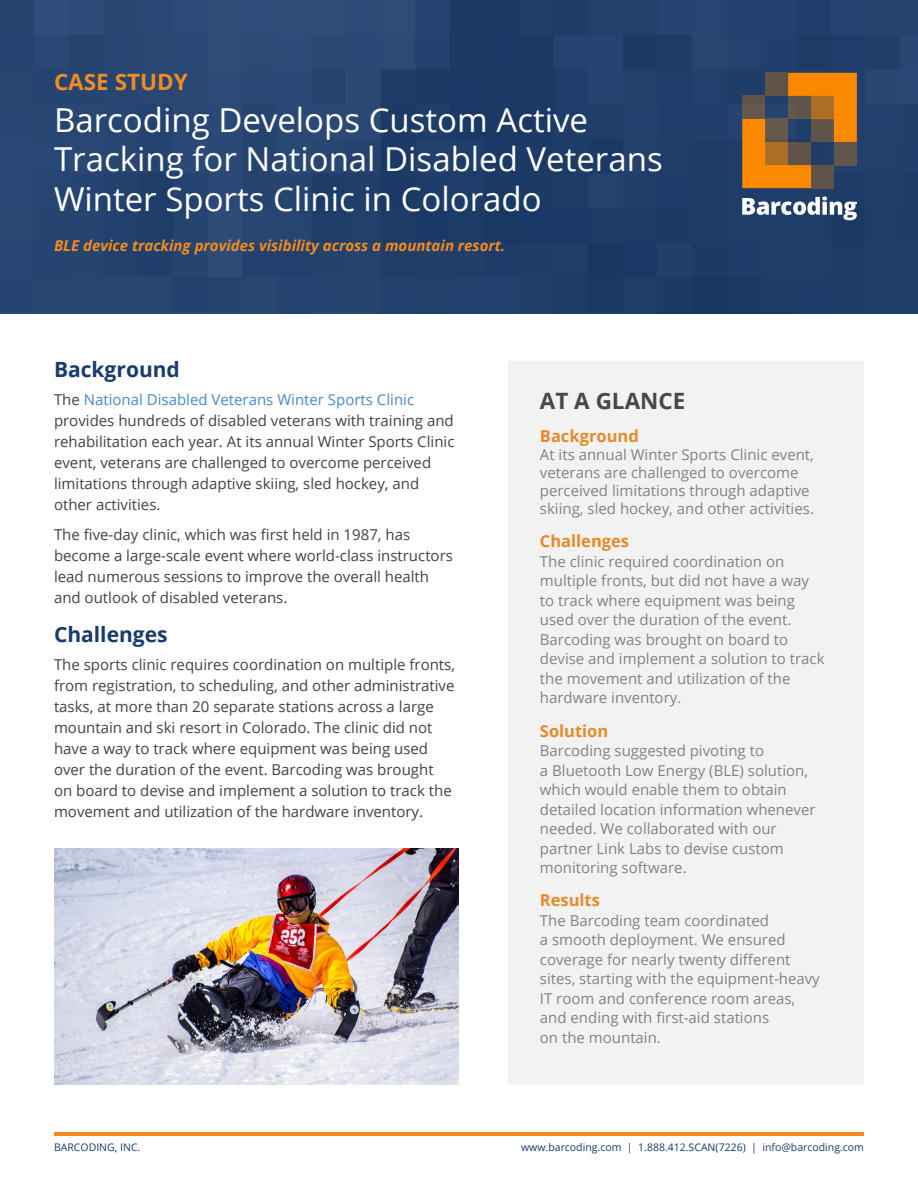
<style>
.page{position:relative;width:918px;height:1188px;background:#fff}
.page>*{position:absolute;margin:0;border:0;box-sizing:border-box;transform-origin:0 0}
.t1{font:33px/39.6px "Open Sans";color:#fff}
.t2{font:700 22.5px "Open Sans";color:#f28b20}
.t3{font:700 22.5px "Open Sans";color:#414243}
.t4{font:700 21px "Open Sans";color:#183b6e}
.t5{font:700 16.5px "Open Sans";color:#f28b20}
.Paragraph_Style_1{font:15px/21px "Open Sans";color:#414243}
.t6{font:15px/19.5px "Open Sans";color:#818285}
.Paragraph_Style_1-2{font:italic 700 15px "Open Sans";color:#f28b20}
.t7{font:10.5px "Open Sans";color:#183b6e}
.s1{color:#468ac9}
</style>
<div class="page">
<div style="left:0;top:0;width:918px;height:313px;background:#22406d"></div>
<svg style="left:742px;top:73px;width:115px;height:115px"></svg>
<div style="left:834px;top:142px;width:23px;height:23px;background:#62554b"></div>
<svg style="left:742px;top:197px;width:115px;height:23px"></svg>
<div style="left:509px;top:361px;width:355px;height:724px;background:#f2f2f3"></div>
<hr style="left:54px;top:1132px;width:810px;height:4px;background:#f28b20">
<img style="left:54px;top:849px;width:405px;height:236px">
<p class="t2" style="left:54px;top:66px;width:135px">CASE STUDY</p>
<p class="t1" style="left:54px;top:99px;width:610px">Barcoding Develops Custom Active<br>Tracking for National Disabled Veterans<br>Winter Sports Clinic in Colorado</p>
<p class="Paragraph_Style_1-2" style="left:54px;top:235px;width:453px">BLE device tracking provides visibility across a mountain resort.</p>
<p class="t4" style="left:54px;top:355px;width:127px">Background</p>
<p class="Paragraph_Style_1" style="left:54px;top:388px;width:402px">The <span class="s1">National Disabled Veterans Winter Sports Clinic </span>provides hundreds of disabled veterans with training and rehabilitation each year. At its annual Winter Sports Clinic event, veterans are challenged to overcome perceived limitations through adaptive skiing, sled hockey, and other activities.</p>
<p class="Paragraph_Style_1" style="left:54px;top:524px;width:400px">The five-day clinic, which was first held in 1987, has become a large-scale event where world-class instructors lead numerous sessions to improve the overall health and outlook of disabled veterans.</p>
<p class="t4" style="left:54px;top:620px;width:115px">Challenges</p>
<p class="Paragraph_Style_1" style="left:54px;top:654px;width:403px">The sports clinic requires coordination on multiple fronts, from registration, to scheduling, and other administrative tasks, at more than 20 separate stations across a large mountain and ski resort in Colorado. The clinic did not have a way to track where equipment was being used over the duration of the event. Barcoding was brought on board to devise and implement a solution to track the movement and utilization of the hardware inventory.</p>
<p class="t3" style="left:540px;top:385px;width:147px">AT A GLANCE</p>
<p class="t5" style="left:540px;top:424px;width:100px">Background</p>
<p class="t6" style="left:540px;top:445px;width:276px;line-height:18px">At its annual Winter Sports Clinic event, veterans are challenged to overcome perceived limitations through adaptive skiing, sled hockey, and other activities.</p>
<p class="t5" style="left:540px;top:530px;width:91px">Challenges</p>
<p class="t6" style="left:540px;top:551px;width:286px">The clinic required coordination on multiple fronts, but did not have a way to track where equipment was being used over the duration of the event.<br>Barcoding was brought on board to devise and implement a solution to track the movement and utilization of the hardware inventory.</p>
<p class="t5" style="left:540px;top:719px;width:70px">Solution</p>
<p class="t6" style="left:540px;top:741px;width:277px">Barcoding suggested pivoting to<br>a Bluetooth Low Energy (BLE) solution, which would enable them to obtain detailed location information whenever needed. We collaborated with our partner Link Labs to devise custom monitoring software.</p>
<p class="t5" style="left:540px;top:889px;width:62px">Results</p>
<p class="t6" style="left:540px;top:910px;width:281px">The Barcoding team coordinated<br>a smooth deployment. We ensured coverage for nearly twenty different sites, starting with the equipment-heavy<br>IT room and conference room areas, and ending with first-aid stations<br>on the mountain.</p>
<p class="t7" style="left:54px;top:1140px;width:88px">BARCODING, INC.</p>
<p class="t7" style="left:521px;top:1140px;width:344px">www.barcoding.com | 1.888.412.SCAN(7226) | info@barcoding.com</p>
</div>
